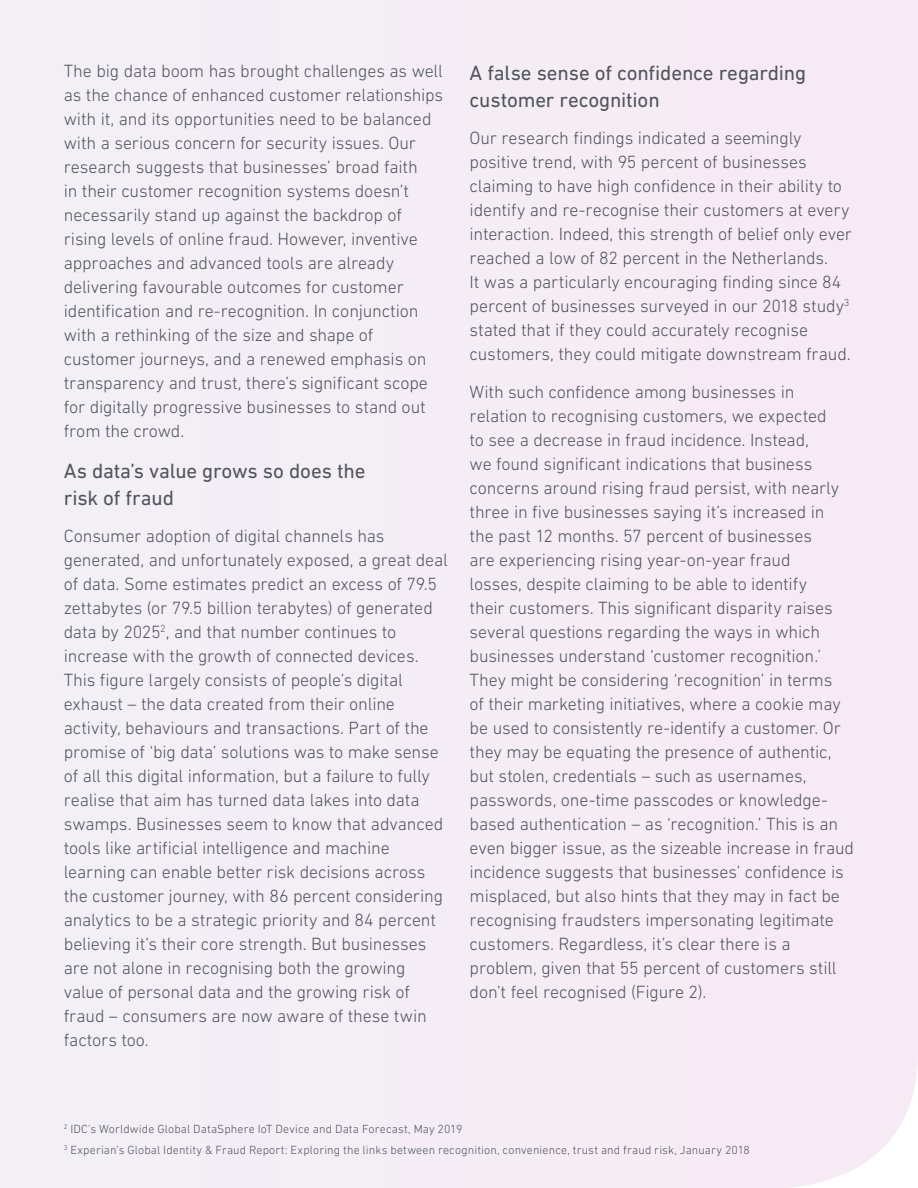
<style>
.page{position:relative;width:918px;height:1188px;background:#f5edf5}
.page>*{position:absolute;margin:0;border:0;box-sizing:border-box;transform-origin:0 0}
.Body_text_10_14{font:21px/27px "DIN Next W1 G";letter-spacing:-.01em;color:#50555b}
.Body_text_10_14-2{font:300 18px/24px "DIN Next W1 G";letter-spacing:-.01em;color:#50555b}
.Body_text_10_14-3{font:300 12px/21px "DIN Next W1 G";letter-spacing:.01em;color:#50555b}
</style>
<div class="page">
<img style="left:0;top:176px;width:1px;height:1012px">
<p class="Body_text_10_14-2" style="left:64px;top:59px;width:381px">The big data boom has brought challenges as well as the chance of enhanced customer relationships with it, and its opportunities need to be balanced with a serious concern for security issues. Our research suggests that businesses’ broad faith<br>in their customer recognition systems doesn’t necessarily stand up against the backdrop of rising levels of online fraud. However, inventive approaches and advanced tools are already delivering favourable outcomes for customer identification and re-recognition. In conjunction with a rethinking of the size and shape of customer journeys, and a renewed emphasis on transparency and trust, there’s significant scope for digitally progressive businesses to stand out from the crowd.</p>
<p class="Body_text_10_14" style="left:64px;top:457px;width:303px">As data’s value grows so does the risk of fraud</p>
<p class="Body_text_10_14-2" style="left:64px;top:524px;width:386px">Consumer adoption of digital channels has generated, and unfortunately exposed, a great deal of data. Some estimates predict an excess of 79.5 zettabytes (or 79.5 billion terabytes) of generated data by 2025<sup>2</sup>, and that number continues to increase with the growth of connected devices.<br>This figure largely consists of people’s digital exhaust – the data created from their online activity, behaviours and transactions. Part of the promise of ‘big data’ solutions was to make sense of all this digital information, but a failure to fully realise that aim has turned data lakes into data swamps. Businesses seem to know that advanced tools like artificial intelligence and machine learning can enable better risk decisions across the customer journey, with 86 percent considering analytics to be a strategic priority and 84 percent believing it’s their core strength. But businesses are not alone in recognising both the growing value of personal data and the growing risk of fraud – consumers are now aware of these twin factors too.</p>
<p class="Body_text_10_14" style="left:470px;top:59px;width:338px">A false sense of confidence regarding customer recognition</p>
<p class="Body_text_10_14-2" style="left:470px;top:126px;width:384px">Our research findings indicated a seemingly positive trend, with 95 percent of businesses claiming to have high confidence in their ability to identify and re-recognise their customers at every interaction. Indeed, this strength of belief only ever reached a low of 82 percent in the Netherlands.<br>It was a particularly encouraging finding since 84 percent of businesses surveyed in our 2018 study<sup>3 </sup>stated that if they could accurately recognise customers, they could mitigate downstream fraud.</p>
<p class="Body_text_10_14-2" style="left:470px;top:379px;width:386px">With such confidence among businesses in relation to recognising customers, we expected<br>to see a decrease in fraud incidence. Instead,<br>we found significant indications that business concerns around rising fraud persist, with nearly three in five businesses saying it’s increased in<br>the past 12 months. 57 percent of businesses<br>are experiencing rising year-on-year fraud<br>losses, despite claiming to be able to identify<br>their customers. This significant disparity raises several questions regarding the ways in which businesses understand ‘customer recognition.’ They might be considering ‘recognition’ in terms<br>of their marketing initiatives, where a cookie may be used to consistently re-identify a customer. Or they may be equating the presence of authentic, but stolen, credentials – such as usernames, passwords, one-time passcodes or knowledge&shy;based authentication – as ‘recognition.’ This is an even bigger issue, as the sizeable increase in fraud incidence suggests that businesses’ confidence is misplaced, but also hints that they may in fact be recognising fraudsters impersonating legitimate customers. Regardless, it’s clear there is a problem, given that 55 percent of customers still don’t feel recognised (Figure 2).</p>
<p class="Body_text_10_14-3" style="left:64px;top:1119px;width:688px"><sup>2</sup> IDC's Worldwide Global DataSphere IoT Device and Data Forecast, May 2019<br><sup>3</sup> Experian’s Global Identity &amp; Fraud Report: Exploring the links between recognition, convenience, trust and fraud risk, January 2018</p>
</div>
